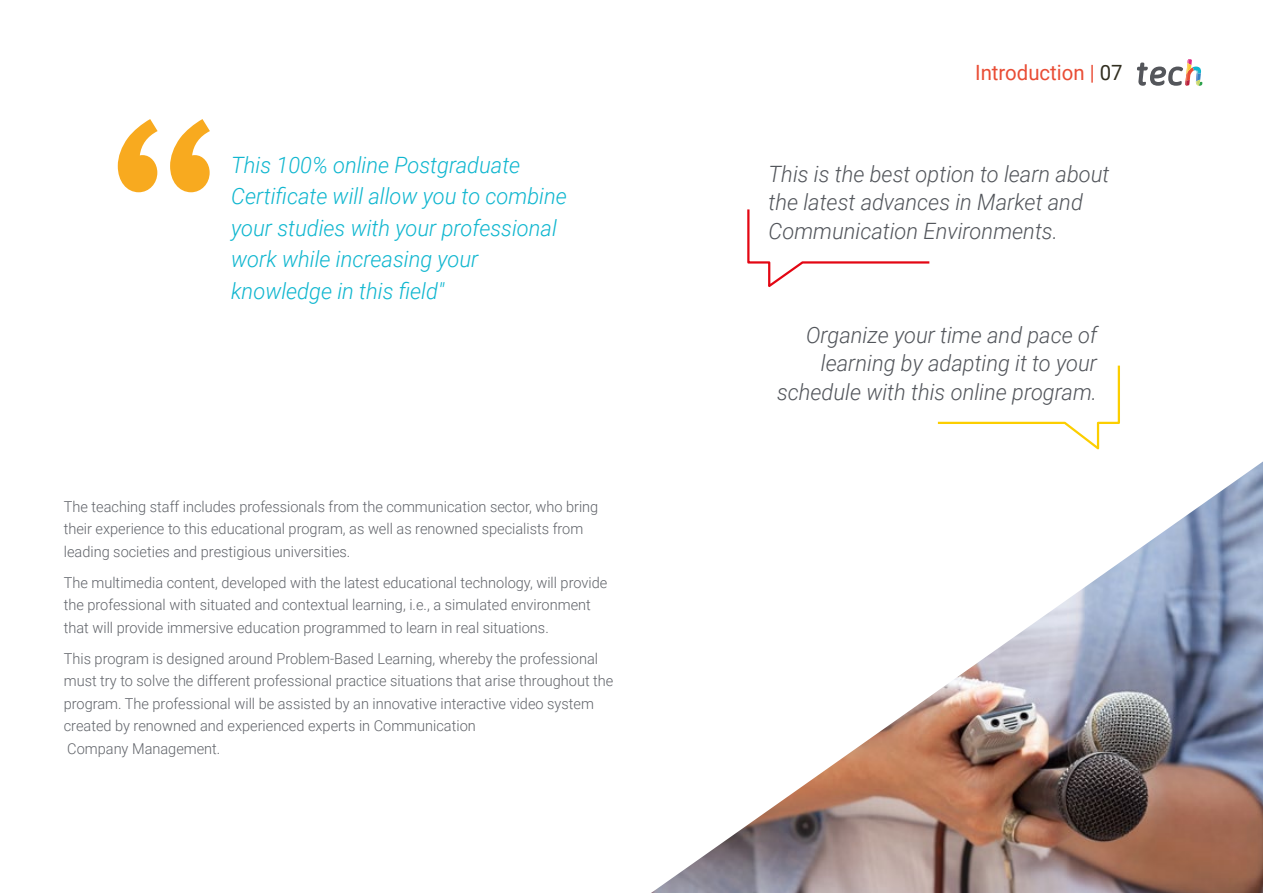
<style>
.page{position:relative;width:1263px;height:893px;background:#fff}
.page>*{position:absolute;margin:0;border:0;box-sizing:border-box;transform-origin:0 0}
.t1{font:italic 300 22.5px/28.5px "Roboto";color:#52555b;text-align:right}
.t2{font:italic 300 22.5px/31.5px "Roboto";color:#0fb6cf}
.t3{font:21px "Roboto";color:#e94d35}
.t4{font:300 15px/22.5px "Roboto";color:#61646a}
.s1{color:#e94d36}
.s2{color:#312e20}
</style>
<div class="page">
<svg style="left:118px;top:119px;width:92px;height:73px"></svg>
<img style="left:651px;top:461px;width:612px;height:432px">
<svg style="left:937px;top:365px;width:183px;height:85px"></svg>
<svg style="left:747px;top:209px;width:183px;height:78px"></svg>
<svg style="left:1137px;top:59px;width:65px;height:27px"></svg>
<h1 class="t2" style="left:231px;top:148px;width:337px">This 100% online Postgraduate<br>Certificate will allow you to combine your studies with your professional work while increasing your knowledge in this field"</h1>
<p class="t4" style="left:64px;top:494px;width:536px">The teaching staff includes professionals from the communication sector, who bring their experience to this educational program, as well as renowned specialists from leading societies and prestigious universities.</p>
<p class="t4" style="left:64px;top:570px;width:545px">The multimedia content, developed with the latest educational technology, will provide the professional with situated and contextual learning, i.e., a simulated environment that will provide immersive education programmed to learn in real situations.</p>
<p class="t4" style="left:64px;top:646px;width:551px">This program is designed around Problem-Based Learning, whereby the professional must try to solve the different professional practice situations that arise throughout the program. The professional will be assisted by an innovative interactive video system created by renowned and experienced experts in Communication<br>Company Management.</p>
<h2 class="t3" style="left:975px;top:57px;width:149px">Introduction <span class="s1">|</span> <span class="s2">07</span></h2>
<h1 class="t1" style="left:768px;top:159px;width:342px;text-align:left">This is the best option to learn about the latest advances in Market and<br>Communication Environments.</h1>
<h1 class="t1" style="left:777px;top:320px;width:322px">Organize your time and pace of learning by adapting it to your schedule with this online program.</h1>
</div>
